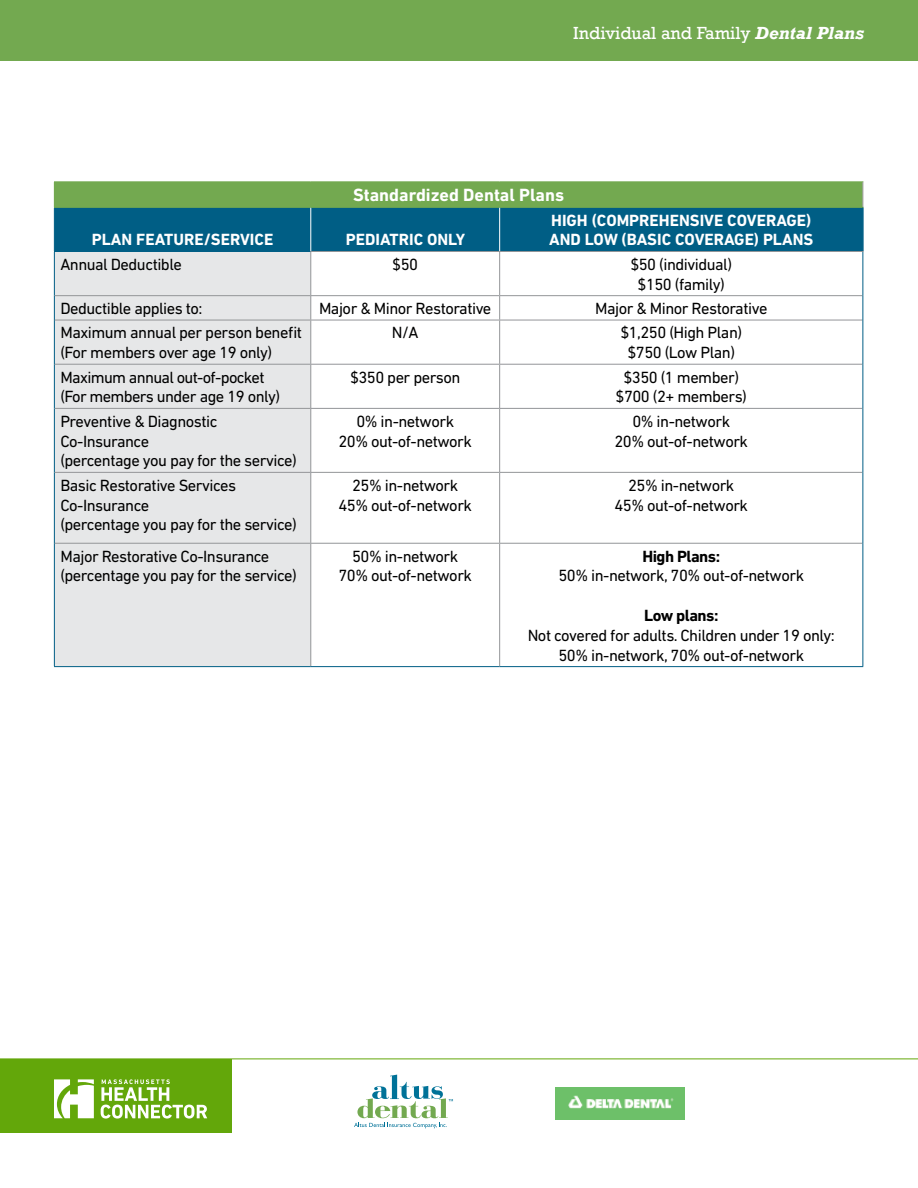
<style>
.page{position:relative;width:918px;height:1188px;background:#fff}
.page>*{position:absolute;margin:0;border:0;box-sizing:border-box;transform-origin:0 0}
.t1{font:18px "Rockwell";color:#fff}
.t2{font:700 18px "DIN Next LT Pro";color:#fff}
.t3{font:16.5px/19.8px "DIN Next LT Pro";letter-spacing:-.03em;color:#000;text-align:center}
.t4{font:700 16.5px/19.8px "DIN Next LT Pro";color:#fff}
.t5{font:700 16.5px "DIN Next LT Pro";letter-spacing:-.03em;color:#000}
.s1{font-weight:700;font-style:italic}
</style>
<div class="page">
<img style="left:555px;top:1088px;width:130px;height:32px">
<svg style="left:354px;top:1075px;width:99px;height:53px"></svg>
<div style="left:0;top:1059px;width:231px;height:74px;background:#63a70a"></div>
<hr style="left:0;top:1059px;width:918px;height:1px;background:#63a70a">
<svg style="left:101px;top:1079px;width:106px;height:40px"></svg>
<svg style="left:54px;top:1079px;width:40px;height:39px"></svg>
<div style="left:0;top:0;width:918px;height:61px;background:#73a950"></div>
<div style="left:55px;top:252px;width:255px;height:414px;background:#e6e7e8"></div>
<hr style="left:54px;top:181px;width:257px;height:1px;background:#73a950">
<hr style="left:311px;top:181px;width:189px;height:1px;background:#73a950">
<hr style="left:500px;top:181px;width:363px;height:1px;background:#73a950">
<svg style="left:54px;top:182px;width:809px;height:69px;background:#2a7971"></svg>
<hr style="left:54px;top:208px;width:1px;height:43px;background:#005e85">
<hr style="left:54px;top:207px;width:257px;height:1px;background:#73a950">
<hr style="left:310px;top:208px;width:1px;height:43px;background:#fff">
<hr style="left:311px;top:207px;width:189px;height:1px;background:#73a950">
<hr style="left:499px;top:208px;width:1px;height:43px;background:#fff">
<hr style="left:500px;top:207px;width:364px;height:1px;background:#73a950">
<hr style="left:862px;top:208px;width:2px;height:43px;background:#005e85">
<hr style="left:310px;top:251px;width:190px;height:1px;background:#939598">
<hr style="left:311px;top:295px;width:189px;height:1px;background:#939598">
<hr style="left:311px;top:320px;width:189px;height:1px;background:#939598">
<hr style="left:311px;top:364px;width:189px;height:1px;background:#939598">
<hr style="left:311px;top:408px;width:189px;height:1px;background:#939598">
<hr style="left:311px;top:472px;width:189px;height:1px;background:#939598">
<hr style="left:54px;top:251px;width:256px;height:1px;background:#005e85">
<hr style="left:54px;top:252px;width:1px;height:44px;background:#005e85">
<svg style="left:54px;top:296px;width:1px;height:24px"></svg>
<hr style="left:54px;top:320px;width:1px;height:44px;background:#005e85">
<hr style="left:54px;top:364px;width:1px;height:44px;background:#005e85">
<hr style="left:54px;top:408px;width:1px;height:64px;background:#005e85">
<hr style="left:54px;top:472px;width:1px;height:71px;background:#005e85">
<hr style="left:310px;top:252px;width:1px;height:43px;background:#939598">
<hr style="left:55px;top:295px;width:256px;height:1px;background:#939598">
<svg style="left:310px;top:296px;width:1px;height:24px"></svg>
<hr style="left:55px;top:320px;width:256px;height:1px;background:#939598">
<hr style="left:310px;top:320px;width:1px;height:44px;background:#939598">
<hr style="left:55px;top:364px;width:256px;height:1px;background:#939598">
<hr style="left:310px;top:365px;width:1px;height:43px;background:#939598">
<hr style="left:55px;top:408px;width:256px;height:1px;background:#939598">
<hr style="left:310px;top:409px;width:1px;height:63px;background:#939598">
<hr style="left:55px;top:472px;width:256px;height:1px;background:#939598">
<hr style="left:310px;top:473px;width:1px;height:70px;background:#939598">
<hr style="left:55px;top:543px;width:256px;height:1px;background:#939598">
<hr style="left:311px;top:543px;width:189px;height:1px;background:#939598">
<hr style="left:310px;top:544px;width:1px;height:122px;background:#939598">
<hr style="left:54px;top:543px;width:1px;height:123px;background:#005e85">
<hr style="left:54px;top:666px;width:257px;height:1px;background:#005e85">
<hr style="left:311px;top:666px;width:189px;height:1px;background:#005e85">
<hr style="left:500px;top:251px;width:364px;height:1px;background:#939598">
<hr style="left:499px;top:252px;width:1px;height:43px;background:#939598">
<hr style="left:500px;top:295px;width:362px;height:1px;background:#939598">
<svg style="left:499px;top:296px;width:1px;height:24px"></svg>
<hr style="left:500px;top:320px;width:362px;height:1px;background:#939598">
<hr style="left:499px;top:320px;width:1px;height:44px;background:#939598">
<hr style="left:500px;top:364px;width:362px;height:1px;background:#939598">
<hr style="left:499px;top:365px;width:1px;height:43px;background:#939598">
<hr style="left:500px;top:408px;width:362px;height:1px;background:#939598">
<hr style="left:499px;top:409px;width:1px;height:63px;background:#939598">
<hr style="left:500px;top:472px;width:362px;height:1px;background:#939598">
<hr style="left:499px;top:473px;width:1px;height:70px;background:#939598">
<hr style="left:500px;top:543px;width:362px;height:1px;background:#939598">
<hr style="left:499px;top:544px;width:1px;height:122px;background:#939598">
<hr style="left:862px;top:252px;width:1px;height:44px;background:#005e85">
<svg style="left:862px;top:296px;width:1px;height:24px"></svg>
<hr style="left:862px;top:320px;width:1px;height:44px;background:#005e85">
<hr style="left:862px;top:364px;width:1px;height:44px;background:#005e85">
<hr style="left:862px;top:408px;width:1px;height:64px;background:#005e85">
<hr style="left:862px;top:472px;width:1px;height:71px;background:#005e85">
<hr style="left:862px;top:543px;width:1px;height:123px;background:#005e85">
<hr style="left:500px;top:666px;width:363px;height:1px;background:#005e85">
<p class="t1" style="left:573px;top:23px;width:292px">Individual and Family <span class="s1">Dental Plans</span></p>
<p class="t2" style="left:353px;top:185px;width:212px">Standardized Dental Plans</p>
<p class="t4" style="left:92px;top:230px;width:183px">PLAN FEATURE/SERVICE</p>
<p class="t4" style="left:346px;top:230px;width:121px">PEDIATRIC ONLY</p>
<p class="t4" style="left:549px;top:210px;width:266px">HIGH (COMPREHENSIVE COVERAGE)<br>AND LOW (BASIC COVERAGE) PLANS</p>
<p class="t3" style="left:60px;top:254px;width:123px">Annual Deductible</p>
<p class="t3" style="left:392px;top:254px;width:27px">$50</p>
<p class="t3" style="left:630px;top:254px;width:103px">$50 (individual) $150 (family)</p>
<p class="t3" style="left:60px;top:298px;width:144px">Deductible applies to:</p>
<p class="t3" style="left:319px;top:298px;width:174px">Major &amp; Minor Restorative</p>
<p class="t3" style="left:595px;top:298px;width:174px">Major &amp; Minor Restorative</p>
<p class="t3" style="left:60px;top:323px;width:243px;text-align:left">Maximum annual per person benefit (For members over age 19 only)</p>
<p class="t3" style="left:392px;top:323px;width:28px">N/A</p>
<p class="t3" style="left:620px;top:323px;width:123px">$1,250 (High Plan) $750 (Low Plan)</p>
<p class="t3" style="left:60px;top:367px;width:221px;text-align:left">Maximum annual out-of-pocket (For members under age 19 only)</p>
<p class="t3" style="left:350px;top:367px;width:112px">$350 per person</p>
<p class="t3" style="left:616px;top:367px;width:133px">$350 (1 member) $700 (2+ members)</p>
<p class="t3" style="left:60px;top:411px;width:238px;text-align:left">Preventive &amp; Diagnostic<br>Co-Insurance<br>(percentage you pay for the service)</p>
<p class="t3" style="left:338px;top:411px;width:135px">0% in-network<br>20% out-of-network</p>
<p class="t3" style="left:615px;top:411px;width:135px">0% in-network<br>20% out-of-network</p>
<p class="t3" style="left:60px;top:475px;width:238px;text-align:left">Basic Restorative Services<br>Co-Insurance<br>(percentage you pay for the service)</p>
<p class="t3" style="left:338px;top:475px;width:135px">25% in-network<br>45% out-of-network</p>
<p class="t3" style="left:615px;top:475px;width:135px">25% in-network<br>45% out-of-network</p>
<p class="t3" style="left:60px;top:546px;width:238px;text-align:left">Major Restorative Co-Insurance (percentage you pay for the service)</p>
<p class="t3" style="left:338px;top:546px;width:135px">50% in-network<br>70% out-of-network</p>
<p class="t5" style="left:642px;top:546px;width:79px">High Plans:</p>
<p class="t3" style="left:558px;top:566px;width:247px">50% in-network, 70% out-of-network</p>
<p class="t5" style="left:644px;top:606px;width:76px">Low plans:</p>
<p class="t3" style="left:528px;top:625px;width:309px">Not covered for adults. Children under 19 only:<br>50% in-network, 70% out-of-network</p>
</div>
